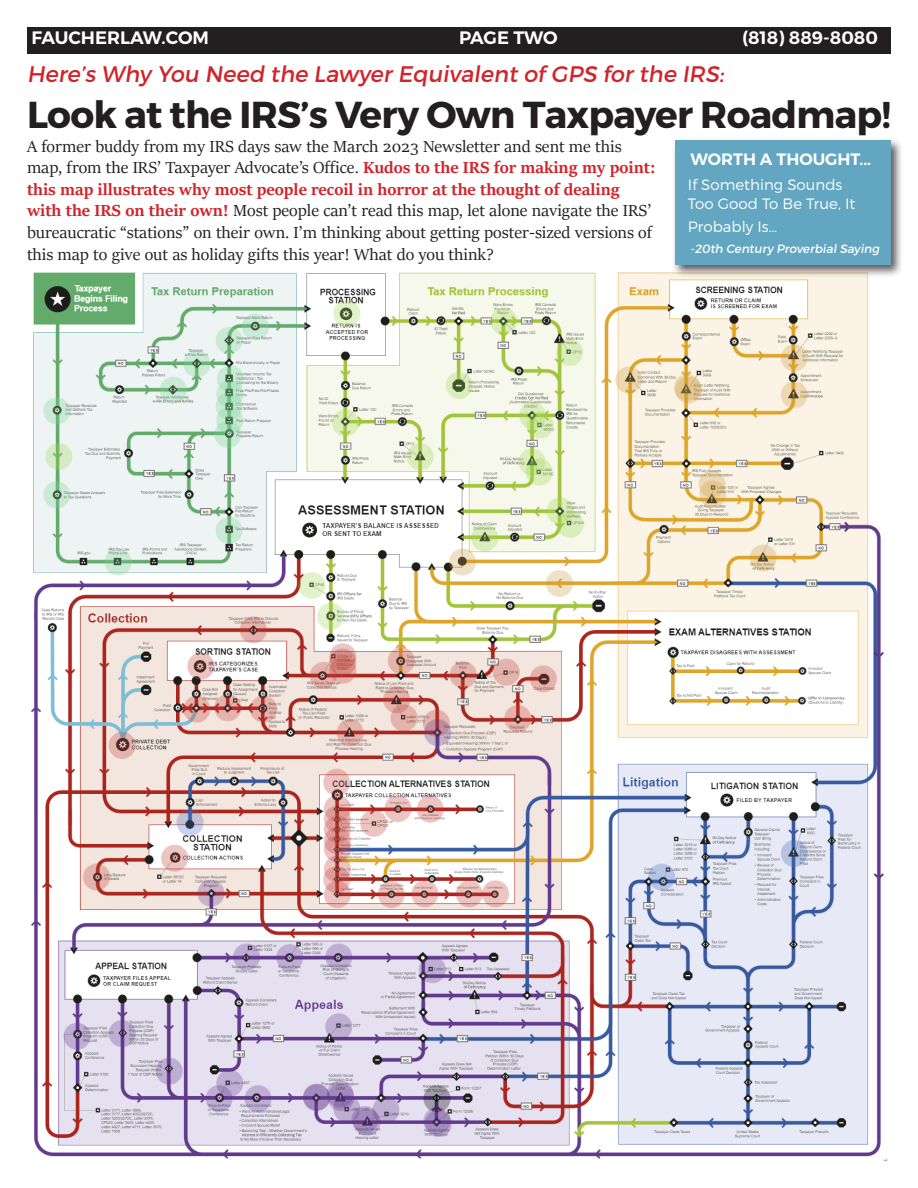
<style>
.page{position:relative;width:918px;height:1188px;background:#fff}
.page>*{position:absolute;margin:0;border:0;box-sizing:border-box;transform-origin:0 0}
.t1{font:37.5px "Trueno Bd";letter-spacing:-.02em;color:#231f20}
.t2{font:22.5px "Trueno Rg It";color:#d1232a}
.t3{font:18px/21.6px "Sitka Display";color:#231f20}
.t4{font:18px "Trueno S Bd";color:#fff}
.t5{font:16.5px "Trueno S Bd";color:#fff}
.t6{font:15px/19.5px "Trueno Lt";color:#fff}
.t7{font:12px "Trueno Rg It";color:#fff}
.s1{font-weight:700;color:#d1232a}
</style>
<div class="page">
<div style="left:27px;top:27px;width:864px;height:27px;background:#231f20"></div>
<img style="left:31px;top:272px;width:856px;height:889px">
<div style="left:672px;top:137px;width:232px;height:141px;background:#231f20;opacity:.75"></div>
<div style="left:675px;top:140px;width:216px;height:125px;background:#63a6c1"></div>
<p class="t4" style="left:31px;top:27px;width:179px">FAUCHERLAW.COM</p>
<p class="t4" style="left:459px;top:27px;width:100px">PAGE TWO</p>
<p class="t4" style="left:742px;top:27px;width:137px">(818) 889-8080</p>
<p class="t2" style="left:27px;top:60px;width:698px">Here’s Why You Need the Lawyer Equivalent of GPS for the IRS:</p>
<p class="t1" style="left:27px;top:92px;width:865px">Look at the IRS’s Very Own Taxpayer Roadmap!</p>
<p class="t3" style="left:27px;top:134px;width:630px">A former buddy from my IRS days saw the March 2023 Newsletter and sent me this map, from the IRS’ Taxpayer Advocate’s Office. <span class="s1">Kudos to the IRS for making my point: this map illustrates why most people recoil in horror at the thought of dealing with the IRS on their own!</span> Most people can’t read this map, let alone navigate the IRS’ bureaucratic “stations” on their own. I’m thinking about getting poster-sized versions of this map to give out as holiday gifts this year! What do you think?</p>
<p class="t5" style="left:691px;top:149px;width:182px">WORTH A THOUGHT...</p>
<p class="t6" style="left:688px;top:174px;width:169px">If Something Sounds<br>Too Good To Be True, It</p>
<p class="t6" style="left:688px;top:216px;width:91px">Probably Is…</p>
<p class="t7" style="left:690px;top:241px;width:191px">-20th Century Proverbial Saying</p>
</div>
